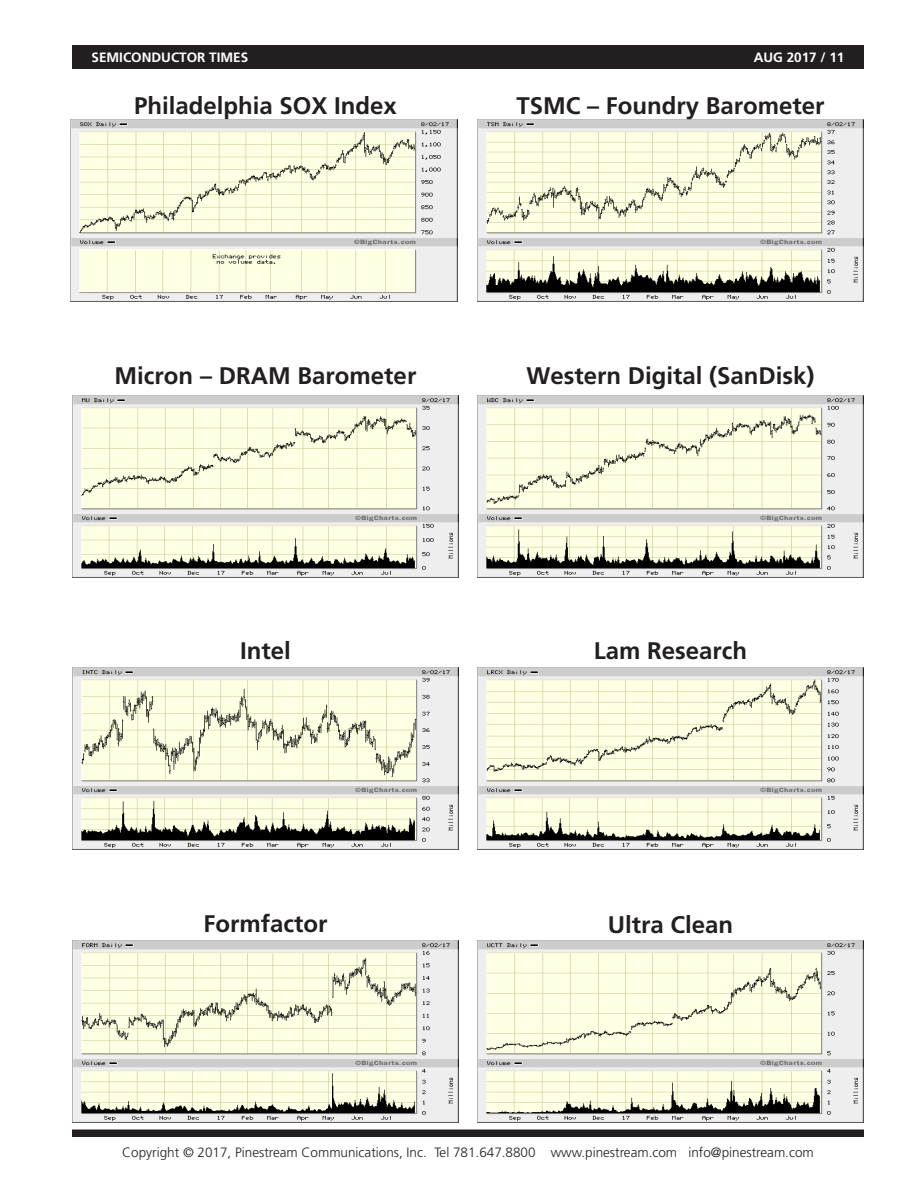
<style>
.page{position:relative;width:918px;height:1188px;background:#fff}
.page>*{position:absolute;margin:0;border:0;box-sizing:border-box;transform-origin:0 0}
.Headline_-_Profile{font:700 24px "Frutiger";color:#231f20}
.t1{font:300 13.5px "Frutiger";color:#231f20}
.t2{font:700 13.5px "Frutiger";color:#fff}
</style>
<div class="page">
<div style="left:73px;top:46px;width:790px;height:22px;background:#231f20"></div>
<div style="left:72px;top:45px;width:792px;height:24px;border:2px solid #231f20"></div>
<div style="left:72px;top:1130px;width:792px;height:7px;background:#231f20"></div>
<img style="left:477px;top:668px;width:387px;height:182px">
<img style="left:477px;top:395px;width:387px;height:183px">
<img style="left:477px;top:119px;width:387px;height:183px">
<img style="left:70px;top:119px;width:388px;height:183px">
<img style="left:72px;top:668px;width:387px;height:182px">
<img style="left:477px;top:940px;width:387px;height:183px">
<img style="left:72px;top:940px;width:387px;height:183px">
<img style="left:72px;top:395px;width:387px;height:183px">
<p class="t2" style="left:92px;top:49px;width:158px">SEMICONDUCTOR TIMES</p>
<p class="t2" style="left:754px;top:49px;width:92px">AUG 2017 / 11</p>
<p class="Headline_-_Profile" style="left:134px;top:92px;width:264px">Philadelphia SOX Index</p>
<p class="Headline_-_Profile" style="left:516px;top:92px;width:310px">TSMC – Foundry Barometer</p>
<p class="Headline_-_Profile" style="left:115px;top:362px;width:303px">Micron – DRAM Barometer</p>
<p class="Headline_-_Profile" style="left:240px;top:636px;width:52px">Intel</p>
<p class="Headline_-_Profile" style="left:526px;top:362px;width:290px">Western Digital (SanDisk)</p>
<p class="Headline_-_Profile" style="left:594px;top:636px;width:155px">Lam Research</p>
<p class="Headline_-_Profile" style="left:203px;top:909px;width:126px">Formfactor</p>
<p class="Headline_-_Profile" style="left:608px;top:911px;width:127px">Ultra Clean</p>
<p class="t1" style="left:122px;top:1145px;width:693px">Copyright © 2017, Pinestream Communications, Inc. Tel 781.647.8800 www.pinestream.com info@pinestream.com</p>
</div>
